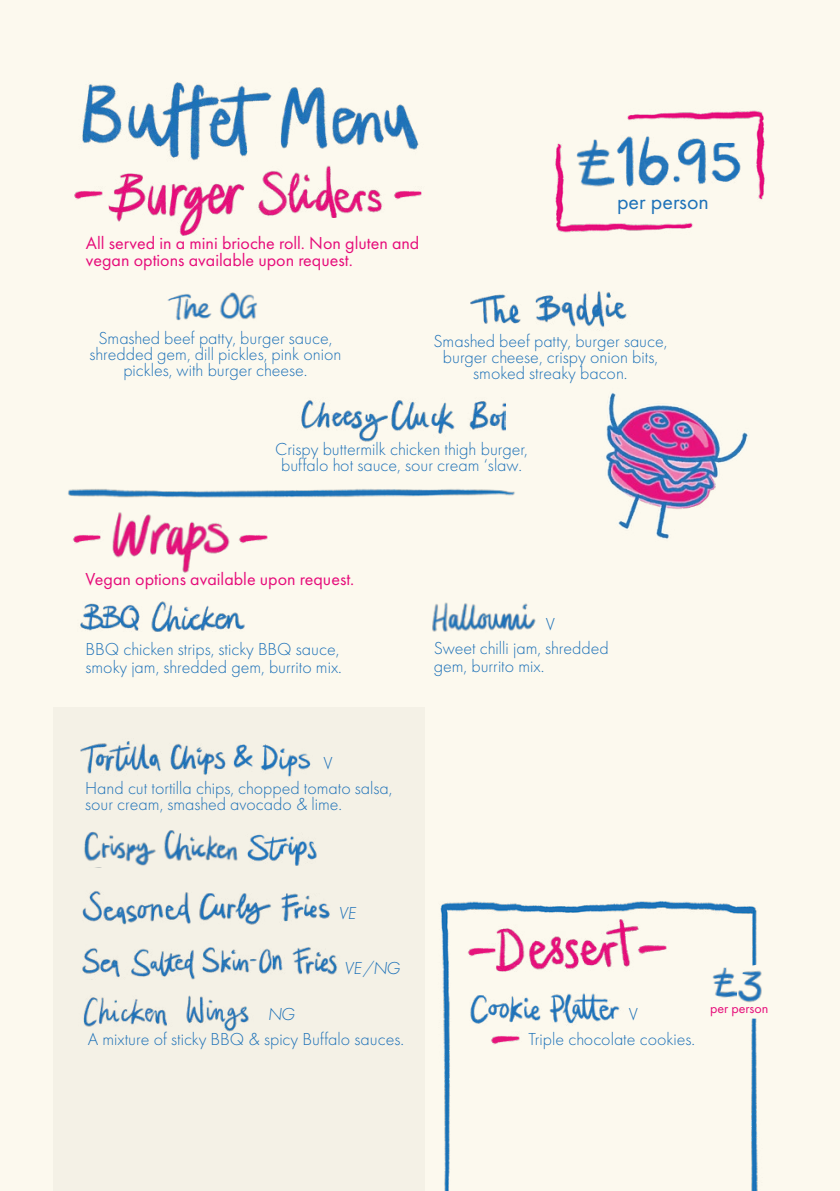
<style>
.page{position:relative;width:840px;height:1191px;background:#fff}
.page>*{position:absolute;margin:0;border:0;box-sizing:border-box;transform-origin:0 0}
.t1{font:22px "Futura PT";color:#1d71b8}
.t2{font:300 18px/16px "Futura PT";color:#1d71b8;text-align:center}
.t3{font:18px/17.6px "Futura PT";color:#e60c7a}
.t4{font:italic 300 18px "Futura PT";letter-spacing:-.035em;color:#1d71b8}
.t5{font:14px "Futura PT";color:#e60c7a}
</style>
<div class="page">
<div style="left:0;top:0;width:839px;height:1191px;background:#fcf9ee"></div>
<div style="left:53px;top:706px;width:371px;height:485px;background:#f4f1e6"></div>
<img style="left:440px;top:901px;width:316px;height:9px">
<img style="left:440px;top:910px;width:318px;height:281px">
<img style="left:394px;top:191px;width:28px;height:9px">
<img style="left:74px;top:191px;width:29px;height:9px">
<img style="left:109px;top:173px;width:136px;height:63px">
<img style="left:239px;top:535px;width:29px;height:9px">
<img style="left:73px;top:535px;width:28px;height:9px">
<img style="left:112px;top:512px;width:118px;height:61px">
<img style="left:80px;top:601px;width:165px;height:31px">
<img style="left:432px;top:602px;width:104px;height:30px">
<img style="left:645px;top:941px;width:23px;height:15px">
<img style="left:467px;top:943px;width:27px;height:15px">
<img style="left:490px;top:1031px;width:31px;height:15px">
<img style="left:469px;top:995px;width:76px;height:31px">
<img style="left:200px;top:893px;width:130px;height:31px">
<img style="left:82px;top:947px;width:256px;height:33px">
<img style="left:83px;top:995px;width:166px;height:36px">
<img style="left:68px;top:489px;width:447px;height:9px">
<img style="left:247px;top:834px;width:70px;height:32px">
<img style="left:84px;top:831px;width:154px;height:37px">
<img style="left:80px;top:741px;width:146px;height:34px">
<img style="left:545px;top:987px;width:78px;height:40px">
<img style="left:233px;top:744px;width:20px;height:24px">
<img style="left:82px;top:891px;width:109px;height:34px">
<img style="left:260px;top:744px;width:51px;height:33px">
<img style="left:258px;top:172px;width:125px;height:46px">
<img style="left:494px;top:919px;width:151px;height:55px">
<img style="left:82px;top:82px;width:337px;height:90px">
<img style="left:605px;top:393px;width:143px;height:146px">
<img style="left:167px;top:292px;width:90px;height:29px">
<img style="left:301px;top:400px;width:204px;height:41px">
<img style="left:708px;top:966px;width:30px;height:37px">
<img style="left:734px;top:968px;width:28px;height:37px">
<img style="left:555px;top:143px;width:138px;height:90px">
<img style="left:622px;top:110px;width:143px;height:97px">
<img style="left:570px;top:139px;width:47px;height:56px">
<img style="left:615px;top:134px;width:24px;height:55px">
<img style="left:661px;top:136px;width:24px;height:55px">
<img style="left:624px;top:131px;width:46px;height:54px">
<img style="left:675px;top:138px;width:37px;height:54px">
<img style="left:704px;top:143px;width:37px;height:43px">
<img style="left:470px;top:291px;width:157px;height:36px">
<p class="t3" style="left:86px;top:234px;width:335px">All served in a mini brioche roll. Non gluten and vegan options available upon request.</p>
<p class="t1" style="left:616px;top:188px;width:93px">per person</p>
<p class="t2" style="left:89px;top:330px;width:253px">Smashed beef patty, burger sauce, shredded gem, dill pickles, pink onion pickles, with burger cheese.</p>
<p class="t2" style="left:433px;top:333px;width:235px">Smashed beef patty, burger sauce, burger cheese, crispy onion bits, smoked streaky bacon.</p>
<p class="t2" style="left:275px;top:441px;width:254px">Crispy buttermilk chicken thigh burger, buffalo hot sauce, sour cream ‘slaw.</p>
<p class="t3" style="left:85px;top:570px;width:270px">Vegan options available upon request.</p>
<p class="t2" style="left:85px;top:640px;width:258px;line-height:18px;text-align:left">BBQ chicken strips, sticky BBQ sauce, smoky jam, shredded gem, burrito mix.</p>
<p class="t2" style="left:323px;top:755px;width:11px">V</p>
<p class="t2" style="left:85px;top:780px;width:309px;text-align:left">Hand cut tortilla chips, chopped tomato salsa, sour cream, smashed avocado &amp; lime.</p>
<p class="t2" style="left:545px;top:616px;width:11px">V</p>
<p class="t2" style="left:433px;top:639px;width:176px;line-height:18px;text-align:left">Sweet chilli jam, shredded gem, burrito mix.</p>
<p class="t4" style="left:338px;top:902px;width:19px">VE</p>
<p class="t4" style="left:268px;top:1004px;width:28px">NG</p>
<p class="t4" style="left:344px;top:958px;width:57px">VE / NG</p>
<p class="t2" style="left:628px;top:1005px;width:11px">V</p>
<p class="t2" style="left:88px;top:1031px;width:317px">A mixture of sticky BBQ &amp; spicy Buffalo sauces.</p>
<p class="t2" style="left:528px;top:1031px;width:168px">Triple chocolate cookies.</p>
<p class="t5" style="left:709px;top:1000px;width:60px">per person</p>
</div>
